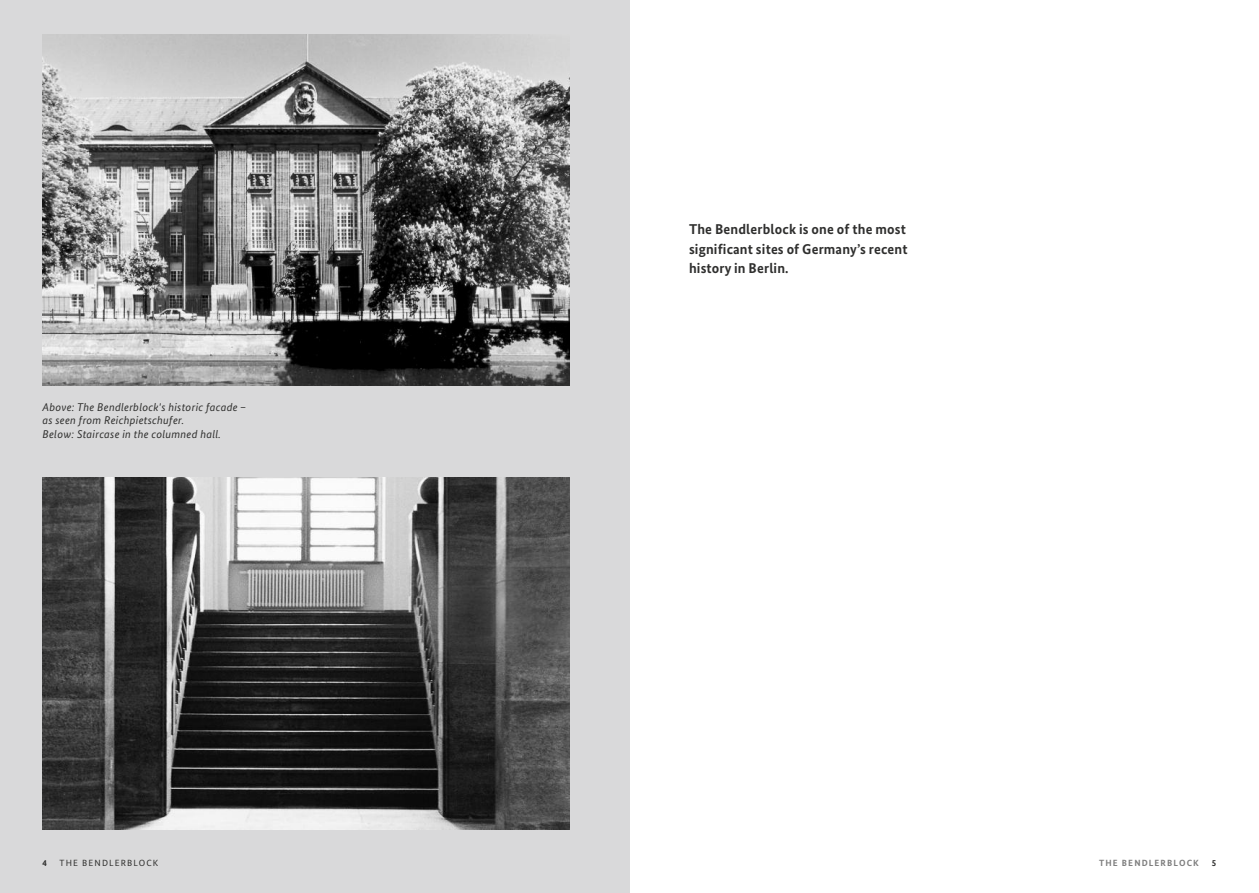
<style>
.page{position:relative;width:1259px;height:893px;background:#fff}
.page>*{position:absolute;margin:0;border:0;box-sizing:border-box;transform-origin:0 0}
.t1{font:700 14.25px/19.5px "Bundes Sans";letter-spacing:.01em;color:#2f2f2e;text-align:justify}
.t2{font:italic 11.25px/13.5px "Bundes Sans";letter-spacing:.025em;color:#2f2f2e}
.t3{font:9px "Bundes Sans";letter-spacing:.125em;color:#2f2f2e}
.t4{font:700 9px "Bundes Sans";letter-spacing:.125em;color:#7d7d7d}
.t5{font:700 9px "Bundes Sans";color:#2f2f2e}
</style>
<div class="page">
<div style="left:0;top:0;width:629px;height:893px;background:#d9d9da"></div>
<img style="left:43px;top:34px;width:527px;height:352px">
<img style="left:43px;top:478px;width:527px;height:351px">
<p class="t2" style="left:43px;top:401px;width:205px">Above: The Bendlerblock's historic facade – as seen from Reichpietschufer.<br>Below: Staircase in the columned hall.</p>
<p class="t1" style="left:689px;top:221px;width:220px">The Bendlerblock is one of the most significant sites of Germany’s recent history in Berlin.</p>
<p class="t5" style="left:43px;top:859px;width:6px">4</p>
<p class="t3" style="left:60px;top:859px;width:100px">THE BENDLERBLOCK</p>
<p class="t4" style="left:1099px;top:859px;width:101px">THE BENDLERBLOCK</p>
<p class="t5" style="left:1212px;top:859px;width:6px">5</p>
</div>
